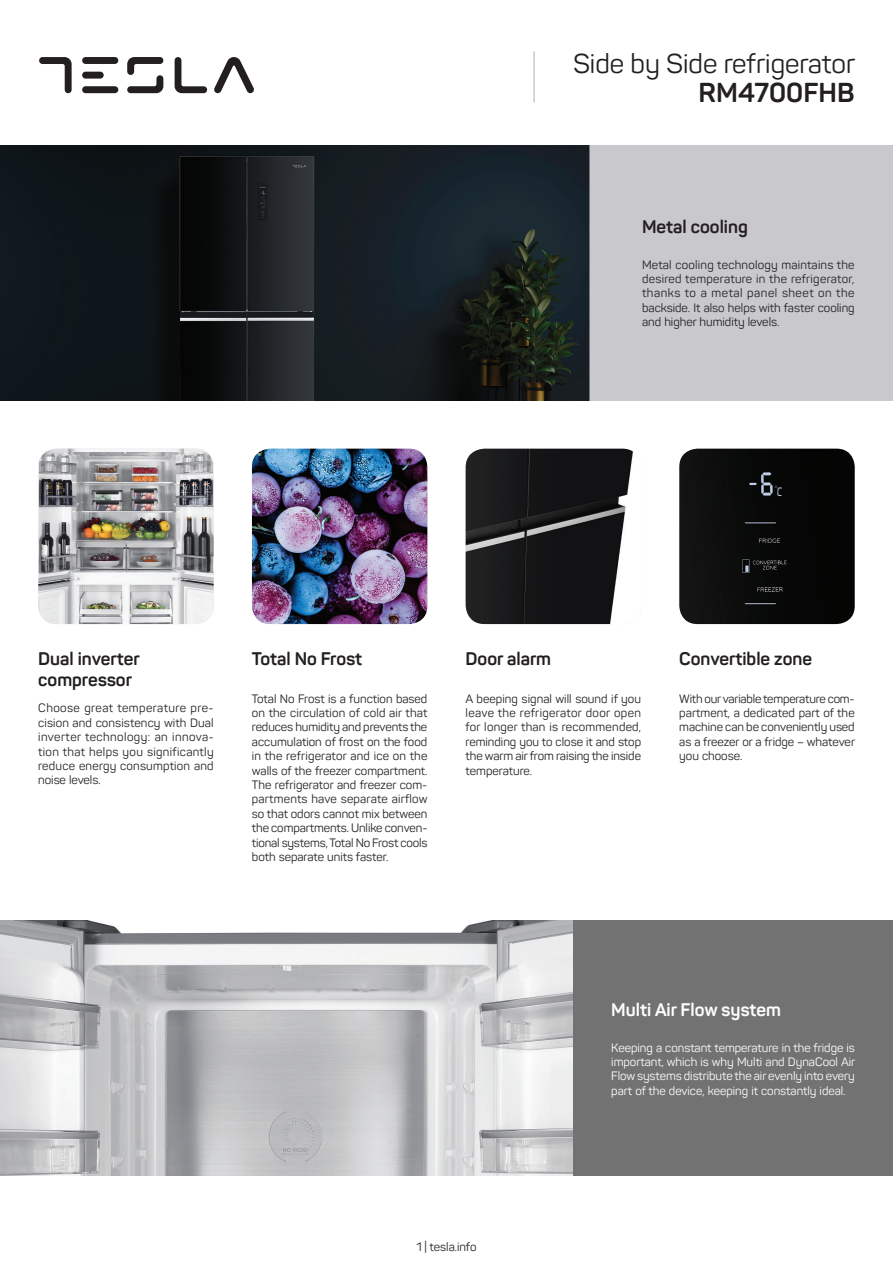
<style>
.page{position:relative;width:893px;height:1263px;background:#fff}
.page>*{position:absolute;margin:0;border:0;box-sizing:border-box;transform-origin:0 0}
.t1{font:27px "Panton";color:#231f20}
.t2{font:700 27px "Panton";color:#231f20}
.t3{font:700 18px/21.6px "Panton";color:#231f20}
.t4{font:700 18px "Panton";color:#fff}
.t5{font:12px/14.4px "Panton";color:#231f20;text-align:justify}
.t6{font:12px/14.4px "Panton";color:#fff;text-align:justify}
</style>
<div class="page">
<svg style="left:214px;top:57px;width:40px;height:36px"></svg>
<svg style="left:39px;top:57px;width:33px;height:36px"></svg>
<svg style="left:127px;top:57px;width:36px;height:36px"></svg>
<svg style="left:175px;top:57px;width:32px;height:36px"></svg>
<div style="left:82px;top:57px;width:36px;height:7px;background:#231f20;border-radius:3px"></div>
<div style="left:82px;top:72px;width:22px;height:7px;background:#231f20;border-radius:3px"></div>
<div style="left:82px;top:86px;width:36px;height:7px;background:#231f20;border-radius:3px"></div>
<img style="left:0;top:145px;width:893px;height:255px">
<img style="left:252px;top:449px;width:175px;height:175px">
<img style="left:679px;top:449px;width:176px;height:175px">
<img style="left:38px;top:449px;width:176px;height:175px">
<img style="left:466px;top:449px;width:167px;height:175px">
<img style="left:0;top:921px;width:573px;height:255px">
<div style="left:573px;top:921px;width:320px;height:255px;background:#727272"></div>
<hr style="left:533px;top:51px;width:2px;height:52px;background:#cacbcd">
<h1 class="t1" style="left:573px;top:47px;width:284px">Side by Side refrigerator</h1>
<h1 class="t2" style="left:698px;top:75px;width:158px">RM4700FHB</h1>
<h2 class="t3" style="left:642px;top:215px;width:107px">Metal cooling</h2>
<p class="t5" style="left:642px;top:257px;width:214px">Metal cooling technology maintains the desired temperature in the refrigerator, thanks to a metal panel sheet on the backside. It also helps with faster cooling and higher humidity levels.</p>
<h2 class="t3" style="left:38px;top:647px;width:103px">Dual inverter compressor</h2>
<p class="t5" style="left:38px;top:701px;width:177px">Choose great temperature pre&shy;cision and consistency with Dual inverter technology: an innova&shy;tion that helps you significantly reduce energy consumption and noise levels.</p>
<h2 class="t3" style="left:252px;top:647px;width:112px">Total No Frost</h2>
<p class="t5" style="left:252px;top:691px;width:177px">Total No Frost is a function based on the circulation of cold air that reduces humidity and prevents the accumulation of frost on the food in the refrigerator and ice on the walls of the freezer compartment.<br>The refrigerator and freezer com&shy;partments have separate airflow so that odors cannot mix between the compartments. Unlike conven&shy;tional systems, Total No Frost cools both separate units faster.</p>
<h2 class="t3" style="left:466px;top:647px;width:87px">Door alarm</h2>
<p class="t5" style="left:466px;top:691px;width:177px">A beeping signal will sound if you leave the refrigerator door open for longer than is recommended, reminding you to close it and stop the warm air from raising the inside temperature.</p>
<h2 class="t3" style="left:679px;top:647px;width:134px">Convertible zone</h2>
<p class="t5" style="left:679px;top:691px;width:177px">With our variable temperature com&shy;partment, a dedicated part of the machine can be conveniently used as a freezer or a fridge – whatever you choose.</p>
<h2 class="t4" style="left:611px;top:998px;width:171px">Multi Air Flow system</h2>
<p class="t6" style="left:611px;top:1040px;width:245px">Keeping a constant temperature in the fridge is important, which is why Multi and DynaCool Air Flow systems distribute the air evenly into every part of the device, keeping it constantly ideal.</p>
<p class="t5" style="left:416px;top:1239px;width:62px">1 | tesla.info</p>
</div>
